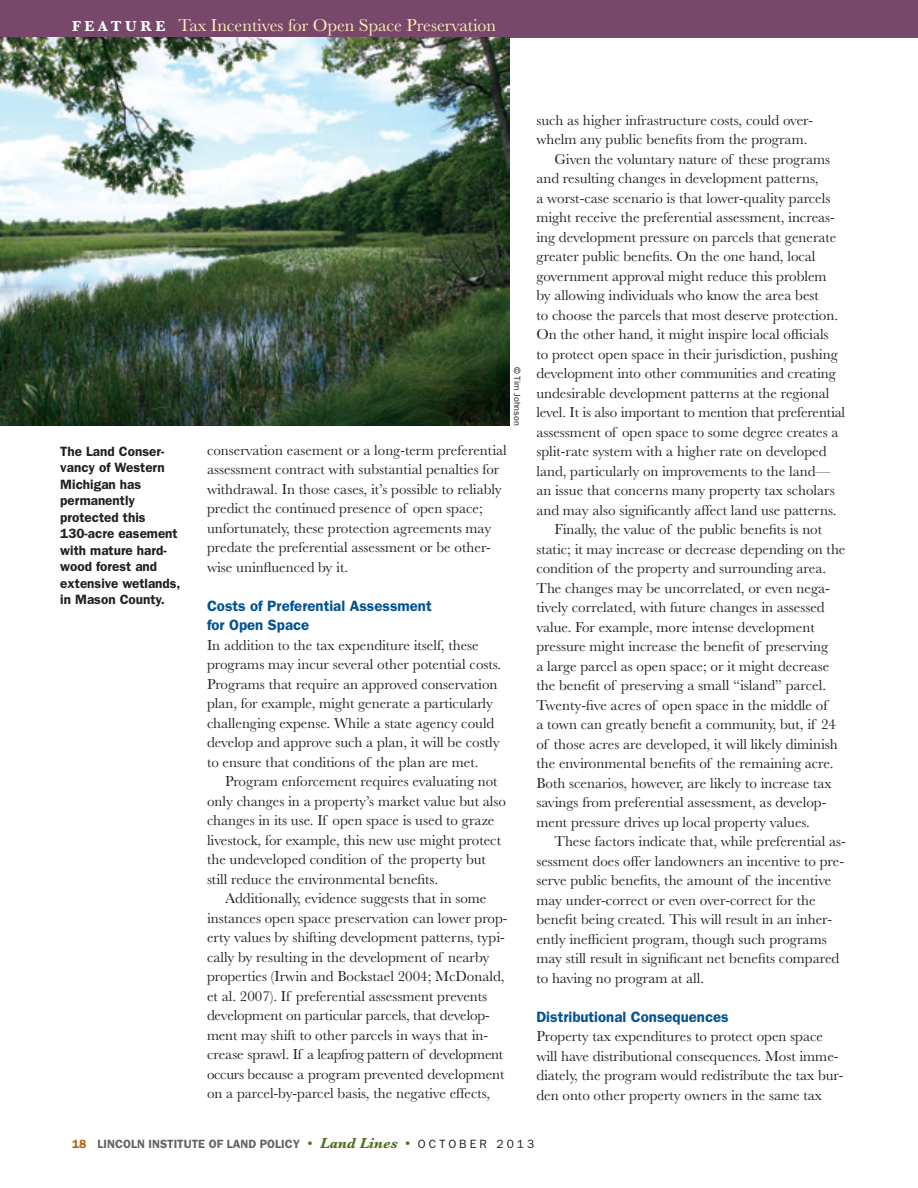
<style>
.page{position:relative;width:918px;height:1188px;background:#fff}
.page>*{position:absolute;margin:0;border:0;box-sizing:border-box;transform-origin:0 0}
.t1{font:18px "Baskerville";color:#ffeeb8}
._00_text{font:15px/19.5px "Baskerville";color:#231f20}
._04_subhead_A{font:600 15px/19.5px "ITC Franklin Gothic Std";color:#005294}
._07_caption{font:600 13.5px/16.5px "ITC Franklin Gothic Std";color:#231f20}
.t2{font:600 12px "ITC Franklin Gothic Std";color:#636366}
._70_credit{font:9px "ITC Franklin Gothic Std";color:#231f20}
.s1{font-weight:700;font-size:15px;color:#fff}
.s2{color:#b05f0f}
.s3{font-family:"Baskerville";font-weight:400;font-size:15px;color:#4b711c}
.s4{font-family:"Baskerville";font-weight:700;font-style:italic;font-size:15px;color:#4b711c}
.s5{font-weight:400;color:#231f20}
</style>
<div class="page">
<div style="left:0;top:0;width:918px;height:38px;background:#78486a"></div>
<img style="left:0;top:38px;width:509px;height:388px">
<p class="t1" style="left:72px;top:15px;width:426px"><span class="s1">F E A T U R E</span> Tax Incentives for Open Space Preservation</p>
<p class="_07_caption" style="left:60px;top:443px;width:122px">The Land Conser&shy;vancy of Western<br>Michigan has permanently protected this<br>130-acre easement with mature hard&shy;wood forest and extensive wetlands, in Mason County.</p>
<p class="_70_credit" style="left:522px;top:367px;width:60px;rotate:90deg">© Tim Johnson</p>
<p class="_00_text" style="left:207px;top:440px;width:301px">conservation easement or a long-term preferential assessment contract with substantial penalties for withdrawal. In those cases, it’s possible to reliably predict the continued presence of open space; unfortunately, these protection agreements may predate the preferential assessment or be other&shy;wise uninfluenced by it.</p>
<p class="_04_subhead_A" style="left:207px;top:596px;width:226px">Costs of Preferential Assessment for Open Space</p>
<p class="_00_text" style="left:207px;top:635px;width:296px">In addition to the tax expenditure itself, these programs may incur several other potential costs.<br>Programs that require an approved conservation plan, for example, might generate a particularly challenging expense. While a state agency could develop and approve such a plan, it will be costly to ensure that conditions of the plan are met.</p>
<p class="_00_text" style="left:207px;top:772px;width:300px;text-indent:18px">Program enforcement requires evaluating not only changes in a property’s market value but also changes in its use. If open space is used to graze livestock, for example, this new use might protect the undeveloped condition of the property but still reduce the environmental benefits.</p>
<p class="_00_text" style="left:207px;top:889px;width:302px;text-indent:18px">Additionally, evidence suggests that in some instances open space preservation can lower prop&shy;erty values by shifting development patterns, typi&shy;cally by resulting in the development of nearby properties (Irwin and Bockstael 2004; McDonald, et al. 2007). If preferential assessment prevents development on particular parcels, that develop&shy;ment may shift to other parcels in ways that in&shy;crease sprawl. If a leapfrog pattern of development occurs because a program prevented development on a parcel-by-parcel basis, the negative effects,</p>
<p class="_00_text" style="left:536px;top:110px;width:278px">such as higher infrastructure costs, could over&shy;whelm any public benefits from the program.</p>
<p class="_00_text" style="left:536px;top:149px;width:310px;text-indent:18px">Given the voluntary nature of these programs and resulting changes in development patterns,<br>a worst-case scenario is that lower-quality parcels might receive the preferential assessment, increas&shy;ing development pressure on parcels that generate greater public benefits. On the one hand, local government approval might reduce this problem<br>by allowing individuals who know the area best<br>to choose the parcels that most deserve protection.<br>On the other hand, it might inspire local officials<br>to protect open space in their jurisdiction, pushing development into other communities and creating undesirable development patterns at the regional level. It is also important to mention that preferential assessment of open space to some degree creates a split-rate system with a higher rate on developed land, particularly on improvements to the land— an issue that concerns many property tax scholars and may also significantly affect land use patterns.</p>
<p class="_00_text" style="left:536px;top:519px;width:311px;text-indent:18px">Finally, the value of the public benefits is not static; it may increase or decrease depending on the condition of the property and surrounding area.<br>The changes may be uncorrelated, or even nega&shy;tively correlated, with future changes in assessed value. For example, more intense development pressure might increase the benefit of preserving<br>a large parcel as open space; or it might decrease the benefit of preserving a small “island” parcel.<br>Twenty-five acres of open space in the middle of<br>a town can greatly benefit a community, but, if 24 of those acres are developed, it will likely diminish the environmental benefits of the remaining acre.<br>Both scenarios, however, are likely to increase tax savings from preferential assessment, as develop&shy;ment pressure drives up local property values.</p>
<p class="_00_text" style="left:536px;top:831px;width:311px;text-indent:18px">These factors indicate that, while preferential as&shy;sessment does offer landowners an incentive to pre&shy;serve public benefits, the amount of the incentive may under-correct or even over-correct for the benefit being created. This will result in an inher&shy;ently inefficient program, though such programs may still result in significant net benefits compared to having no program at all.</p>
<p class="_04_subhead_A" style="left:536px;top:1007px;width:194px">Distributional Consequences</p>
<p class="_00_text" style="left:536px;top:1026px;width:309px">Property tax expenditures to protect open space will have distributional consequences. Most imme&shy;diately, the program would redistribute the tax bur&shy;den onto other property owners in the same tax</p>
<p class="t2" style="left:72px;top:1136px;width:464px"><span class="s2">18</span> LINCOLN INSTITUTE OF LAND POLICY <span class="s3">•</span> <span class="s4">Land Lines</span> <span class="s3">•</span> <span class="s5">O C T O B E R 2 0 1 3</span></p>
</div>
